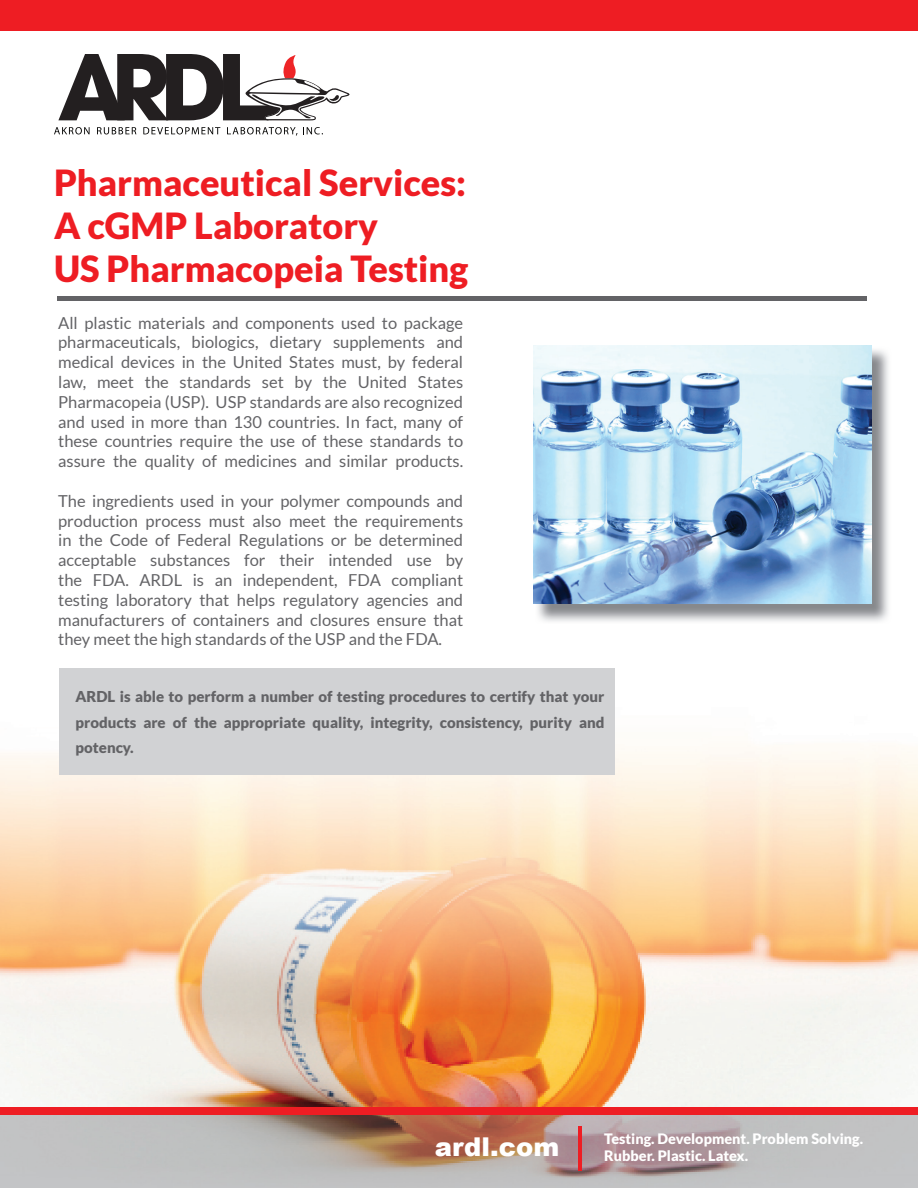
<style>
.page{position:relative;width:918px;height:1188px;background:#fff}
.page>*{position:absolute;margin:0;border:0;box-sizing:border-box;transform-origin:0 0}
.t1{font:900 36px/43.2px "Lato";color:#ee1d23}
.t2{font:900 25.95px "Arial";color:#fff}
.t3{font:16.5px/19.8px "Lato";color:#636366;text-align:justify}
.t4{font:900 15px/25.2px "Lato";color:#636366;text-align:justify}
.t5{font:900 14.4px/17.2px "Lato";color:#fff}
</style>
<div class="page">
<img style="left:0;top:751px;width:918px;height:437px">
<hr style="left:578px;top:1126px;width:3px;height:45px;background:#ee1d23">
<div style="left:0;top:1107px;width:918px;height:8px;background:#ee1d23"></div>
<div style="left:0;top:0;width:918px;height:31px;background:#ee1d23"></div>
<svg style="left:54px;top:127px;width:36px;height:7px"></svg>
<svg style="left:97px;top:127px;width:39px;height:7px"></svg>
<svg style="left:143px;top:127px;width:77px;height:7px"></svg>
<svg style="left:227px;top:127px;width:96px;height:9px"></svg>
<svg style="left:58px;top:54px;width:292px;height:67px"></svg>
<hr style="left:57px;top:296px;width:810px;height:4px;background:#636366">
<div style="left:59px;top:668px;width:556px;height:107px;background:#d1d2d4"></div>
<img style="left:537px;top:349px;width:352px;height:273px">
<img style="left:534px;top:345px;width:338px;height:259px">
<h1 class="t1" style="left:54px;top:160px;width:416px">Pharmaceutical Services:<br>A cGMP Laboratory<br>US Pharmacopeia Testing</h1>
<p class="t3" style="left:58px;top:313px;width:407px">All plastic materials and components used to package pharmaceuticals, biologics, dietary supplements and medical devices in the United States must, by federal law, meet the standards set by the United States Pharmacopeia (USP). USP standards are also recognized and used in more than 130 countries. In fact, many of these countries require the use of these standards to assure the quality of medicines and similar products.</p>
<p class="t3" style="left:58px;top:491px;width:407px">The ingredients used in your polymer compounds and production process must also meet the requirements in the Code of Federal Regulations or be determined acceptable substances for their intended use by the FDA. ARDL is an independent, FDA compliant testing laboratory that helps regulatory agencies and manufacturers of containers and closures ensure that they meet the high standards of the USP and the FDA.</p>
<p class="t4" style="left:75px;top:684px;width:531px">ARDL is able to perform a number of testing procedures to certify that your products are of the appropriate quality, integrity, consistency, purity and potency.</p>
<h2 class="t2" style="left:435px;top:1128px;width:126px">ardl.com</h2>
<p class="t5" style="left:604px;top:1129px;width:260px">Testing. Development. Problem Solving.<br>Rubber. Plastic. Latex.</p>
</div>
